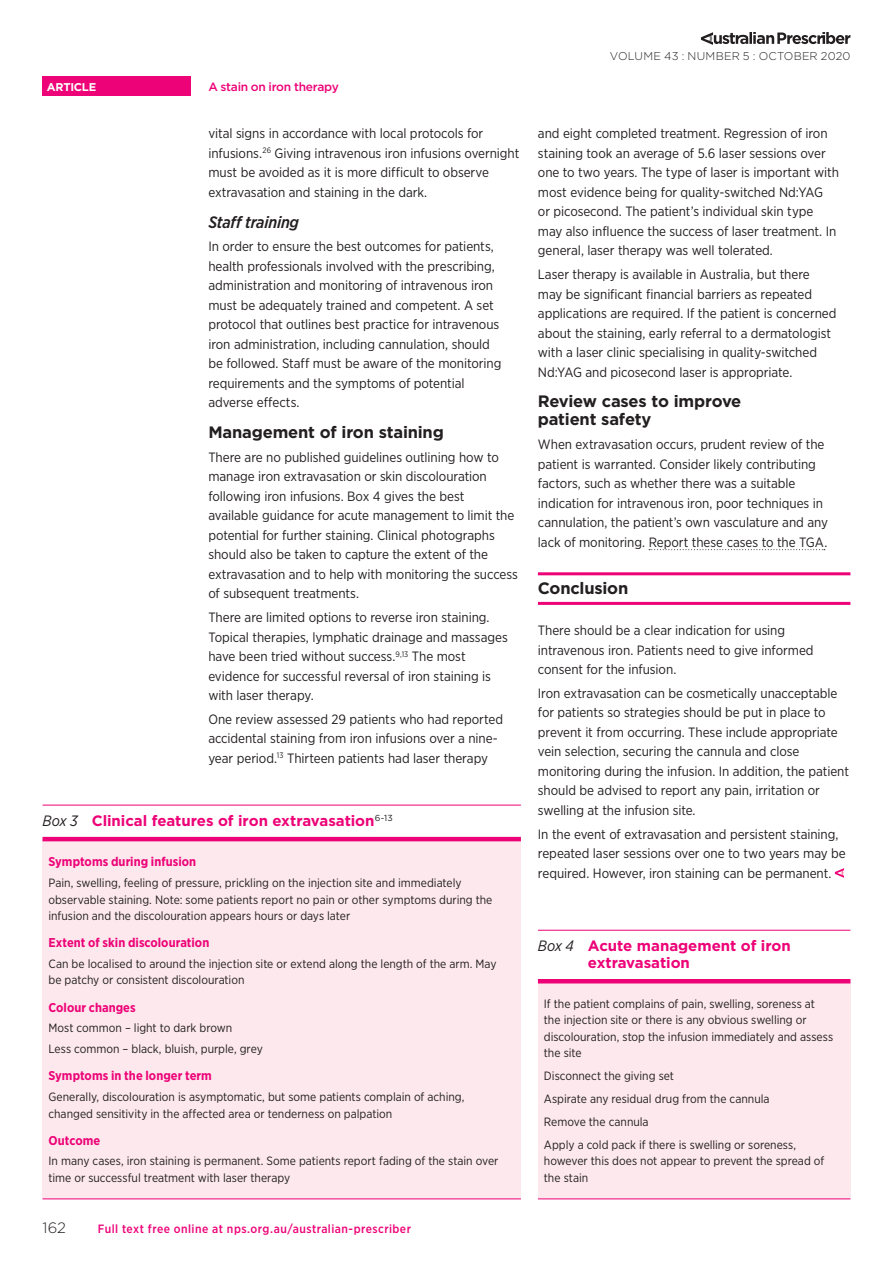
<style>
.page{position:relative;width:893px;height:1263px;background:#fff}
.page>*{position:absolute;margin:0;border:0;box-sizing:border-box;transform-origin:0 0}
.Subheading_Level_1{font:700 16.5px/18px "Gotham";letter-spacing:-.015em;color:#231f20}
.Subheading_Level_2{font:italic 500 16.5px "Gotham Narrow";letter-spacing:-.015em;color:#231f20}
.Conclusion_and_Recom{font:700 16.5px "Gotham";letter-spacing:-.01em;color:#231f20}
.Table_Fig_Header{font:700 15px/17.2px "Gotham";letter-spacing:-.005em;color:#ed0277}
.t1{font:300 15px "Gotham";color:#231f20}
.Body_Text{font:13.5px/19.5px "Gotham Narrow";letter-spacing:-.005em;color:#231f20}
.Table_Fig_Text_Subhe{font:700 12.75px "Gotham Narrow";color:#ed0277}
.Table_Fig_Text{font:12px/16.5px "Gotham Narrow";color:#231f20}
.t2{font:500 12px "Gotham Narrow";letter-spacing:.035em;color:#ed0277}
.Series_Turnover_Head{font:500 12px "Gotham";letter-spacing:-.02em;color:#ed0277}
.t3{font:300 11.25px "Gotham";letter-spacing:.015em;color:#231f20}
.t4{font:700 11.25px "Gotham";letter-spacing:-.02em;color:#fff}
.s1{font-family:"Gotham Narrow";font-weight:400;font-style:italic;color:#231f20}
</style>
<div class="page">
<div style="left:43px;top:77px;width:148px;height:19px;background:#ed0277"></div>
<svg style="left:701px;top:32px;width:149px;height:13px"></svg>
<svg style="left:649px;top:549px;width:176px;height:1px"></svg>
<hr style="left:538px;top:572px;width:312px;height:3px;background:#ed0277">
<hr style="left:538px;top:602px;width:312px;height:3px;background:#ed0277">
<svg style="left:835px;top:868px;width:9px;height:10px"></svg>
<div style="left:43px;top:839px;width:478px;height:360px;background:#fce8ed"></div>
<hr style="left:43px;top:805px;width:478px;height:1px;background:#ed0277">
<hr style="left:43px;top:837px;width:478px;height:4px;background:#ed0277">
<hr style="left:43px;top:1198px;width:478px;height:1px;background:#ed0277">
<div style="left:538px;top:981px;width:312px;height:218px;background:#fce8ed"></div>
<hr style="left:538px;top:930px;width:312px;height:1px;background:#ed0277">
<hr style="left:538px;top:979px;width:312px;height:4px;background:#ed0277">
<hr style="left:538px;top:1198px;width:312px;height:1px;background:#ed0277">
<p class="t4" style="left:47px;top:79px;width:51px">ARTICLE</p>
<p class="Series_Turnover_Head" style="left:208px;top:79px;width:132px">A stain on iron therapy</p>
<p class="Body_Text" style="left:208px;top:124px;width:312px">vital signs in accordance with local protocols for infusions.<sup>26</sup> Giving intravenous iron infusions overnight must be avoided as it is more difficult to observe extravasation and staining in the dark.</p>
<p class="Subheading_Level_2" style="left:208px;top:211px;width:92px">Staff training</p>
<p class="Body_Text" style="left:208px;top:237px;width:295px">In order to ensure the best outcomes for patients, health professionals involved with the prescribing, administration and monitoring of intravenous iron must be adequately trained and competent. A set protocol that outlines best practice for intravenous iron administration, including cannulation, should be followed. Staff must be aware of the monitoring requirements and the symptoms of potential adverse effects.</p>
<p class="Subheading_Level_1" style="left:208px;top:423px;width:237px">Management of iron staining</p>
<p class="Body_Text" style="left:208px;top:447px;width:311px">There are no published guidelines outlining how to manage iron extravasation or skin discolouration following iron infusions. Box 4 gives the best available guidance for acute management to limit the potential for further staining. Clinical photographs should also be taken to capture the extent of the extravasation and to help with monitoring the success of subsequent treatments.</p>
<p class="Body_Text" style="left:208px;top:607px;width:301px">There are limited options to reverse iron staining.<br>Topical therapies, lymphatic drainage and massages have been tried without success.<sup>9,13</sup> The most evidence for successful reversal of iron staining is with laser therapy.</p>
<p class="Body_Text" style="left:208px;top:709px;width:296px">One review assessed 29 patients who had reported accidental staining from iron infusions over a nine&shy;year period.<sup>13</sup> Thirteen patients had laser therapy</p>
<p class="Table_Fig_Header" style="left:43px;top:812px;width:352px"><span class="s1">Box 3</span> Clinical features of iron extravasation<sup>6-13</sup></p>
<p class="Table_Fig_Text_Subhe" style="left:49px;top:854px;width:149px">Symptoms during infusion</p>
<p class="Table_Fig_Text" style="left:49px;top:874px;width:445px">Pain, swelling, feeling of pressure, prickling on the injection site and immediately observable staining. Note: some patients report no pain or other symptoms during the infusion and the discolouration appears hours or days later</p>
<p class="Table_Fig_Text_Subhe" style="left:49px;top:934px;width:162px">Extent of skin discolouration</p>
<p class="Table_Fig_Text" style="left:49px;top:955px;width:450px">Can be localised to around the injection site or extend along the length of the arm. May be patchy or consistent discolouration</p>
<p class="Table_Fig_Text_Subhe" style="left:49px;top:999px;width:89px">Colour changes</p>
<p class="Table_Fig_Text" style="left:49px;top:1020px;width:185px">Most common – light to dark brown</p>
<p class="Table_Fig_Text" style="left:49px;top:1040px;width:216px">Less common – black, bluish, purple, grey</p>
<p class="Table_Fig_Text_Subhe" style="left:49px;top:1067px;width:165px">Symptoms in the longer term</p>
<p class="Table_Fig_Text" style="left:49px;top:1088px;width:417px">Generally, discolouration is asymptomatic, but some patients complain of aching, changed sensitivity in the affected area or tenderness on palpation</p>
<p class="Table_Fig_Text_Subhe" style="left:49px;top:1132px;width:53px">Outcome</p>
<p class="Table_Fig_Text" style="left:49px;top:1153px;width:451px">In many cases, iron staining is permanent. Some patients report fading of the stain over time or successful treatment with laser therapy</p>
<p class="t1" style="left:43px;top:1218px;width:25px">162</p>
<p class="t2" style="left:98px;top:1221px;width:315px">Full text free online at nps.org.au/australian-prescriber</p>
<p class="t3" style="left:610px;top:48px;width:242px">VOLUME 43 : NUMBER 5 : OCTOBER 2020</p>
<p class="Body_Text" style="left:538px;top:124px;width:302px">and eight completed treatment. Regression of iron staining took an average of 5.6 laser sessions over one to two years. The type of laser is important with most evidence being for quality-switched Nd:YAG<br>or picosecond. The patient’s individual skin type may also influence the success of laser treatment. In general, laser therapy was well tolerated.</p>
<p class="Body_Text" style="left:538px;top:264px;width:300px">Laser therapy is available in Australia, but there may be significant financial barriers as repeated applications are required. If the patient is concerned about the staining, early referral to a dermatologist with a laser clinic specialising in quality-switched Nd:YAG and picosecond laser is appropriate.</p>
<p class="Subheading_Level_1" style="left:538px;top:392px;width:205px">Review cases to improve patient safety</p>
<p class="Body_Text" style="left:538px;top:434px;width:292px">When extravasation occurs, prudent review of the patient is warranted. Consider likely contributing factors, such as whether there was a suitable indication for intravenous iron, poor techniques in cannulation, the patient’s own vasculature and any lack of monitoring. Report these cases to the TGA.</p>
<p class="Conclusion_and_Recom" style="left:538px;top:578px;width:92px">Conclusion</p>
<p class="Body_Text" style="left:538px;top:620px;width:277px">There should be a clear indication for using intravenous iron. Patients need to give informed consent for the infusion.</p>
<p class="Body_Text" style="left:538px;top:683px;width:313px">Iron extravasation can be cosmetically unacceptable for patients so strategies should be put in place to prevent it from occurring. These include appropriate vein selection, securing the cannula and close monitoring during the infusion. In addition, the patient should be advised to report any pain, irritation or swelling at the infusion site.</p>
<p class="Body_Text" style="left:538px;top:824px;width:309px">In the event of extravasation and persistent staining, repeated laser sessions over one to two years may be required. However, iron staining can be permanent.</p>
<p class="Table_Fig_Header" style="left:588px;top:937px;width:204px;text-indent:-50px"><span class="s1">Box 4</span> Acute management of iron extravasation</p>
<p class="Table_Fig_Text" style="left:544px;top:995px;width:291px">If the patient complains of pain, swelling, soreness at the injection site or there is any obvious swelling or discolouration, stop the infusion immediately and assess the site</p>
<p class="Table_Fig_Text" style="left:544px;top:1067px;width:132px">Disconnect the giving set</p>
<p class="Table_Fig_Text" style="left:544px;top:1090px;width:227px">Aspirate any residual drug from the cannula</p>
<p class="Table_Fig_Text" style="left:544px;top:1113px;width:106px">Remove the cannula</p>
<p class="Table_Fig_Text" style="left:544px;top:1136px;width:282px">Apply a cold pack if there is swelling or soreness, however this does not appear to prevent the spread of the stain</p>
</div>
